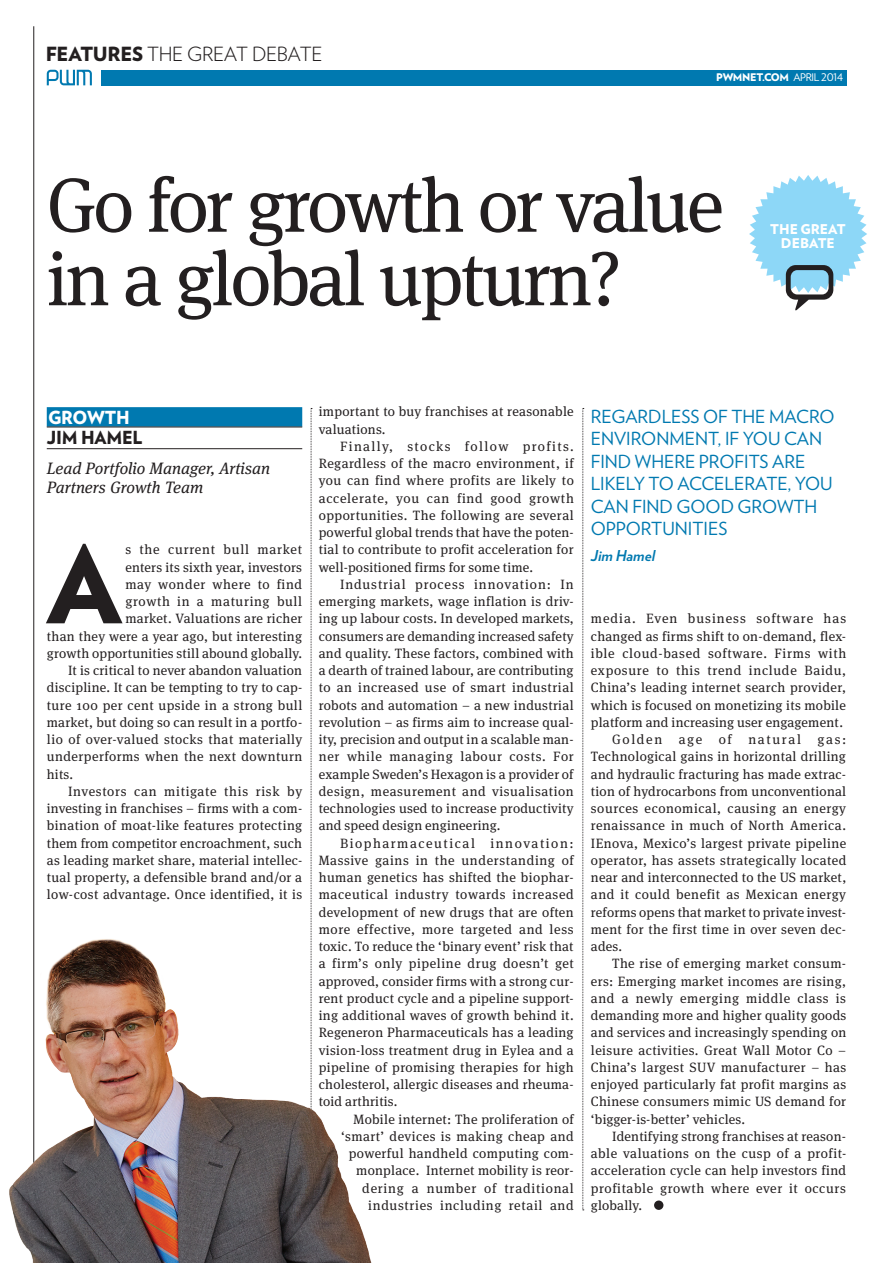
<style>
.page{position:relative;width:893px;height:1263px;background:#fff}
.page>*{position:absolute;margin:0;border:0;box-sizing:border-box;transform-origin:0 0}
.Body_justified_para1{font:900 107.7px "Verlag";color:#231f20}
.HEADLINE_large{font:76.5px/73.5px "Meta Serif OT";letter-spacing:-.04em;color:#231f20}
.t1{font:300 19.5px "Verlag";letter-spacing:-.015em;color:#231f20}
.t2{font:18px/22.5px "Verlag";color:#0079b0}
.t3{font:900 18px "Verlag";letter-spacing:-.015em;color:#231f20}
.t4{font:900 18px "Verlag";letter-spacing:-.015em;color:#fff}
.t5{font:italic 16.5px/19.5px "Meta Serif OT";color:#231f20}
.t6{font:italic 700 15px "Verlag";color:#0079b0}
.Body_justified{font:13.5px/17.2px "Meta Serif OT";letter-spacing:.02em;color:#231f20;text-align:justify}
.Body_justified_para1-2{font:13.5px/17.2px "Meta Serif OT";letter-spacing:.02em;color:#231f20;text-align:right}
.t7{font:900 13.5px/13.5px "Verlag";color:#fff;text-align:center}
.t8{font:900 10.5px "Verlag";letter-spacing:-.035em;color:#fff}
.s1{font-weight:900}
.s2{font-weight:400}
</style>
<div class="page">
<svg style="left:47px;top:70px;width:45px;height:15px"></svg>
<div style="left:654px;top:1200px;width:9px;height:10px;background:#231f20;border-radius:50%"></div>
<svg style="left:311px;top:408px;width:1px;height:511px"></svg>
<hr style="left:34px;top:26px;width:1px;height:1183px;background:#231f20">
<div style="left:101px;top:70px;width:745px;height:15px;background:#0079b0"></div>
<img style="left:9px;top:919px;width:363px;height:344px">
<div style="left:47px;top:407px;width:255px;height:20px;background:#0079b0"></div>
<hr style="left:47px;top:427px;width:255px;height:1px;background:#231f20">
<hr style="left:47px;top:448px;width:255px;height:1px;background:#231f20">
<svg style="left:582px;top:408px;width:2px;height:802px;background:#cbcaca"></svg>
<svg style="left:749px;top:175px;width:118px;height:136px"></svg>
<p class="t1" style="left:46px;top:40px;width:278px"><span class="s1">FEATURES</span> THE GREAT DEBATE</p>
<p class="t8" style="left:716px;top:69px;width:129px">PWMNET.COM <span class="s2">APRIL 2014</span></p>
<p class="HEADLINE_large" style="left:47px;top:170px;width:679px">Go for growth or value in a global upturn?</p>
<p class="t7" style="left:770px;top:222px;width:77px">THE GREAT<br>DEBATE</p>
<p class="t4" style="left:48px;top:403px;width:83px">GROWTH</p>
<p class="t3" style="left:47px;top:423px;width:97px">JIM HAMEL</p>
<p class="t5" style="left:47px;top:459px;width:225px">Lead Portfolio Manager, Artisan<br>Partners Growth Team</p>
<p class="Body_justified_para1" style="left:47px;top:496px;width:76px">A</p>
<p class="Body_justified_para1-2" style="left:47px;top:541px;width:257px">s the current bull market<br>enters its sixth year, investors<br>may wonder where to find<br>growth in a maturing bull<br>market. Valuations are richer<br>than they were a year ago, but interesting growth opportunities still abound globally.</p>
<p class="Body_justified" style="left:47px;top:662px;width:257px;text-indent:21px">It is critical to never abandon valuation discipline. It can be tempting to try to cap&shy;ture 100 per cent upside in a strong bull market, but doing so can result in a portfo&shy;lio of over-valued stocks that materially underperforms when the next downturn hits.</p>
<p class="Body_justified" style="left:47px;top:783px;width:257px;text-indent:21px">Investors can mitigate this risk by investing in franchises – firms with a com&shy;bination of moat-like features protecting them from competitor encroachment, such as leading market share, material intellec&shy;tual property, a defensible brand and/or a low-cost advantage. Once identified, it is</p>
<p class="Body_justified" style="left:319px;top:403px;width:257px">important to buy franchises at reasonable valuations.</p>
<p class="Body_justified" style="left:319px;top:438px;width:257px;text-indent:21px">Finally, stocks follow profits.<br>Regardless of the macro environment, if you can find where profits are likely to accelerate, you can find good growth opportunities. The following are several powerful global trends that have the poten&shy;tial to contribute to profit acceleration for well-positioned firms for some time.</p>
<p class="Body_justified" style="left:319px;top:576px;width:257px;text-indent:21px">Industrial process innovation: In emerging markets, wage inflation is driv&shy;ing up labour costs. In developed markets, consumers are demanding increased safety and quality. These factors, combined with a dearth of trained labour, are contributing to an increased use of smart industrial robots and automation – a new industrial revolution – as firms aim to increase qual&shy;ity, precision and output in a scalable man&shy;ner while managing labour costs. For example Sweden’s Hexagon is a provider of design, measurement and visualisation technologies used to increase productivity and speed design engineering.</p>
<p class="Body_justified" style="left:319px;top:835px;width:257px;text-indent:21px">Biopharmaceutical innovation:<br>Massive gains in the understanding of human genetics has shifted the biophar&shy;maceutical industry towards increased development of new drugs that are often more effective, more targeted and less toxic. To reduce the ‘binary event’ risk that a firm’s only pipeline drug doesn’t get approved, consider firms with a strong cur&shy;rent product cycle and a pipeline support&shy;ing additional waves of growth behind it.<br>Regeneron Pharmaceuticals has a leading vision-loss treatment drug in Eylea and a pipeline of promising therapies for high cholesterol, allergic diseases and rheuma&shy;toid arthritis.</p>
<p class="Body_justified" style="left:341px;top:1111px;width:234px;text-align:right">Mobile internet: The proliferation of ‘smart’ devices is making cheap and powerful handheld computing com&shy;monplace. Internet mobility is reor&shy;dering a number of traditional industries including retail and</p>
<p class="t2" style="left:591px;top:404px;width:245px">REGARDLESS OF THE MACRO<br>ENVIRONMENT, IF YOU CAN<br>FIND WHERE PROFITS ARE<br>LIKELY TO ACCELERATE, YOU<br>CAN FIND GOOD GROWTH<br>OPPORTUNITIES</p>
<p class="t6" style="left:591px;top:543px;width:66px">Jim Hamel</p>
<p class="Body_justified" style="left:591px;top:610px;width:257px">media. Even business software has changed as firms shift to on-demand, flex&shy;ible cloud-based software. Firms with exposure to this trend include Baidu, China’s leading internet search provider, which is focused on monetizing its mobile platform and increasing user engagement.</p>
<p class="Body_justified" style="left:591px;top:731px;width:257px;text-indent:21px">Golden age of natural gas:<br>Technological gains in horizontal drilling and hydraulic fracturing has made extrac&shy;tion of hydrocarbons from unconventional sources economical, causing an energy renaissance in much of North America.<br>IEnova, Mexico’s largest private pipeline operator, has assets strategically located near and interconnected to the US market, and it could benefit as Mexican energy reforms opens that market to private invest&shy;ment for the first time in over seven dec&shy;ades.</p>
<p class="Body_justified" style="left:591px;top:955px;width:257px;text-indent:21px">The rise of emerging market consum&shy;ers: Emerging market incomes are rising, and a newly emerging middle class is demanding more and higher quality goods and services and increasingly spending on leisure activities. Great Wall Motor Co – China’s largest SUV manufacturer – has enjoyed particularly fat profit margins as Chinese consumers mimic US demand for ‘bigger-is-better’ vehicles.</p>
<p class="Body_justified" style="left:591px;top:1128px;width:257px;text-indent:21px">Identifying strong franchises at reason&shy;able valuations on the cusp of a profit&shy;acceleration cycle can help investors find profitable growth where ever it occurs globally.</p>
</div>
